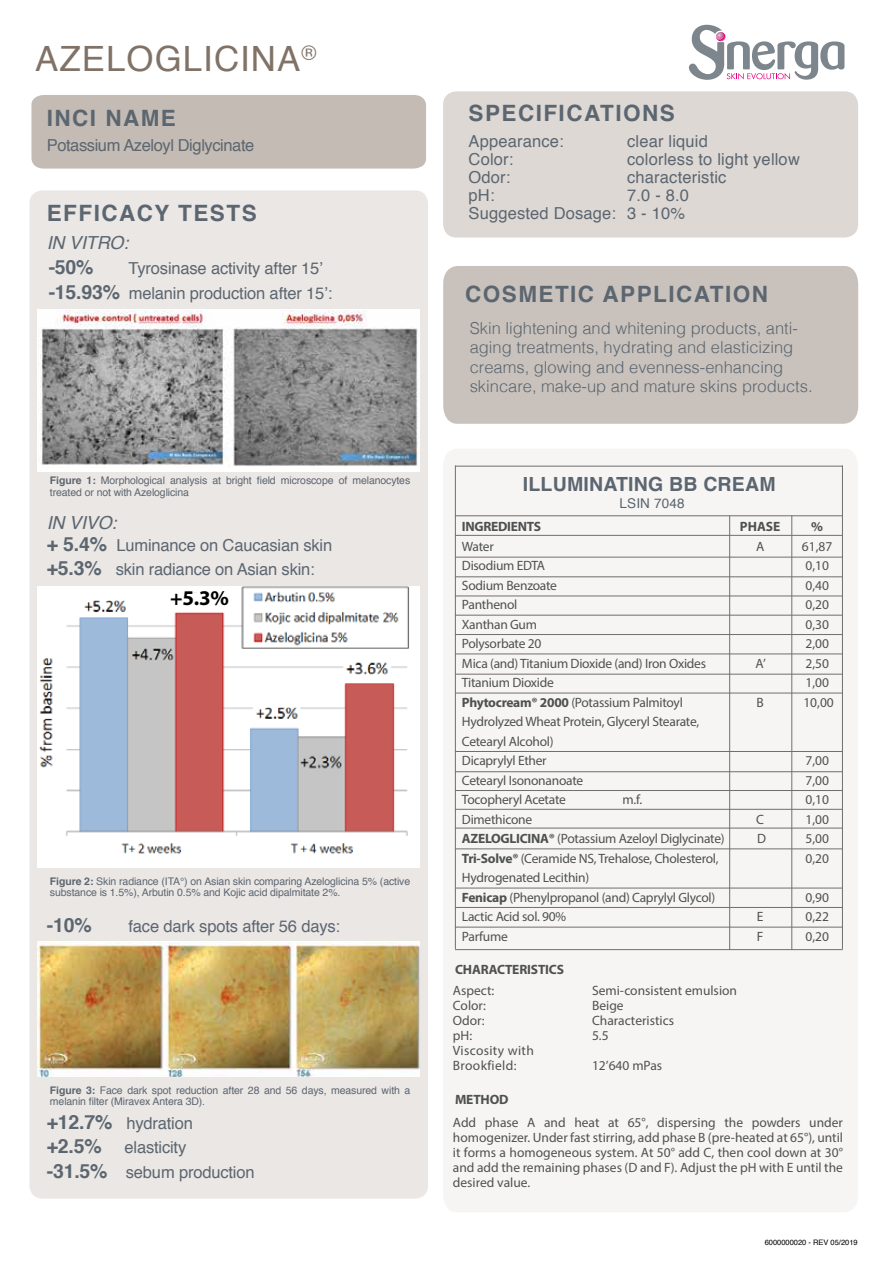
<style>
.page{position:relative;width:893px;height:1263px;background:#fff}
.page>*{position:absolute;margin:0;border:0;box-sizing:border-box;transform-origin:0 0}
.t1{font:34.8px "Helvetica";letter-spacing:.03em;color:#807266}
.t2{font:700 22.5px "Helvetica";letter-spacing:.065em;color:#5c6670}
.t3{font:700 21px "Myriad Pro";color:#000}
.t4{font:700 19.5px "Helvetica";letter-spacing:.01em;color:#5c6670}
.t5{font:italic 18px "Helvetica";letter-spacing:-.01em;color:#5c6670}
.t6{font:16.5px/24.3px "Helvetica";letter-spacing:-.01em;color:#5c6670}
.t7{font:300 16.5px/19.5px "Helvetica";color:#5c6670}
.t8{font:16.5px/18px "Helvetica";letter-spacing:.01em;color:#5c6670}
.t9{font:13.5px/19.5px "Myriad Pro";letter-spacing:-.02em;color:#4f5151}
.t10{font:13.5px/19.5px "Myriad Pro";color:#4f5151}
.t11{font:13.5px/15px "Myriad Pro";letter-spacing:.025em;color:#4f5151}
.t12{font:700 13.5px "Myriad Pro";letter-spacing:-.01em;color:#4f5151}
.t13{font:13.5px "Helvetica";letter-spacing:.01em;color:#5c6670}
.t14{font:10.5px/11.2px "Helvetica";letter-spacing:-.01em;color:#5c6670}
.t15{font:7.5px "Helvetica";color:#000}
.s1{font-weight:700;font-size:19.5px}
.s2{font-weight:700}
</style>
<div class="page">
<div style="left:29px;top:190px;width:399px;height:1008px;background:#ebe7e5;border-radius:13px"></div>
<div style="left:31px;top:95px;width:395px;height:74px;background:#c3bbb4"></div>
<div style="left:443px;top:91px;width:415px;height:147px;background:#ddd8d4;border-radius:13px"></div>
<svg style="left:689px;top:25px;width:155px;height:55px"></svg>
<div style="left:443px;top:266px;width:415px;height:158px;background:#c9c2bc"></div>
<div style="left:38px;top:309px;width:382px;height:163px;background:#fff"></div>
<img style="left:38px;top:310px;width:381px;height:156px">
<div style="left:444px;top:449px;width:414px;height:763px;background:#f6f5f4"></div>
<hr style="left:455px;top:515px;width:388px;height:1px;background:#706f6f">
<hr style="left:455px;top:535px;width:388px;height:1px;background:#706f6f">
<hr style="left:455px;top:466px;width:388px;height:1px;background:#706f6f">
<hr style="left:455px;top:596px;width:388px;height:1px;background:#706f6f">
<hr style="left:455px;top:557px;width:388px;height:1px;background:#706f6f">
<hr style="left:455px;top:576px;width:388px;height:1px;background:#706f6f">
<hr style="left:455px;top:653px;width:388px;height:1px;background:#706f6f">
<hr style="left:455px;top:634px;width:388px;height:1px;background:#706f6f">
<hr style="left:455px;top:615px;width:388px;height:1px;background:#706f6f">
<hr style="left:455px;top:674px;width:388px;height:1px;background:#706f6f">
<hr style="left:455px;top:693px;width:388px;height:1px;background:#706f6f">
<hr style="left:455px;top:771px;width:388px;height:1px;background:#706f6f">
<hr style="left:455px;top:751px;width:388px;height:1px;background:#706f6f">
<hr style="left:455px;top:790px;width:388px;height:1px;background:#706f6f">
<hr style="left:455px;top:809px;width:388px;height:1px;background:#706f6f">
<hr style="left:455px;top:828px;width:388px;height:1px;background:#706f6f">
<hr style="left:455px;top:848px;width:388px;height:1px;background:#706f6f">
<hr style="left:455px;top:888px;width:388px;height:1px;background:#706f6f">
<hr style="left:455px;top:949px;width:388px;height:1px;background:#706f6f">
<hr style="left:455px;top:907px;width:388px;height:1px;background:#706f6f">
<hr style="left:455px;top:927px;width:388px;height:1px;background:#706f6f">
<hr style="left:842px;top:465px;width:1px;height:484px;background:#706f6f">
<hr style="left:455px;top:465px;width:1px;height:484px;background:#706f6f">
<hr style="left:729px;top:515px;width:1px;height:435px;background:#706f6f">
<hr style="left:791px;top:515px;width:1px;height:435px;background:#706f6f">
<img style="left:38px;top:587px;width:382px;height:280px">
<div style="left:176px;top:593px;width:63px;height:14px;background:#fff;border-radius:4px"></div>
<img style="left:38px;top:942px;width:382px;height:135px">
<h1 class="t1" style="left:35px;top:32px;width:283px">AZELOGLICINA<sup>®</sup></h1>
<h2 class="t2" style="left:47px;top:100px;width:131px">INCI NAME</h2>
<p class="t6" style="left:47px;top:133px;width:209px">Potassium Azeloyl Diglycinate</p>
<h2 class="t2" style="left:47px;top:195px;width:211px">EFFICACY TESTS</h2>
<h3 class="t5" style="left:47px;top:229px;width:83px">IN VITRO:</h3>
<h3 class="t4" style="left:49px;top:252px;width:46px">-50%</h3>
<p class="t6" style="left:49px;top:257px;width:285px;text-indent:80px">Tyrosinase activity after 15’ <span class="s1">-15.93%</span> melanin production after 15’:</p>
<p class="t14" style="left:50px;top:475px;width:362px"><span class="s2">Figure 1:</span> Morphological analysis at bright field microscope of melanocytes treated or not with Azeloglicina</p>
<h3 class="t5" style="left:47px;top:508px;width:71px">IN VIVO:</h3>
<p class="t6" style="left:47px;top:534px;width:287px"><span class="s1">+ 5.4%</span> Luminance on Caucasian skin</p>
<p class="t6" style="left:47px;top:557px;width:270px"><span class="s1">+5.3%</span> skin radiance on Asian skin:</p>
<h3 class="t3" style="left:170px;top:585px;width:60px">+5.3%</h3>
<p class="t14" style="left:50px;top:876px;width:362px"><span class="s2">Figure 2:</span> Skin radiance (ITA°) on Asian skin comparing Azeloglicina 5% (active substance is 1.5%), Arbutin 0.5% and Kojic acid dipalmitate 2%.</p>
<h3 class="t4" style="left:47px;top:909px;width:46px">-10%</h3>
<p class="t6" style="left:128px;top:914px;width:213px">face dark spots after 56 days:</p>
<p class="t14" style="left:50px;top:1085px;width:362px"><span class="s2">Figure 3:</span> Face dark spot reduction after 28 and 56 days, measured with a melanin filter (Miravex Antera 3D).</p>
<p class="t6" style="left:47px;top:1111px;width:148px"><span class="s1">+12.7%</span> hydration</p>
<p class="t6" style="left:47px;top:1160px;width:209px"><span class="s1">-31.5%</span> sebum production</p>
<p class="t6" style="left:47px;top:1136px;width:141px"><span class="s1">+2.5%</span> elasticity</p>
<h2 class="t2" style="left:469px;top:95px;width:208px">SPECIFICATIONS</h2>
<p class="t8" style="left:469px;top:132px;width:149px">Appearance:<br>Color:<br>Odor:<br>pH:<br>Suggested Dosage:</p>
<p class="t8" style="left:627px;top:132px;width:174px">clear liquid<br>colorless to light yellow characteristic<br>7.0 - 8.0<br>3 - 10%</p>
<h2 class="t2" style="left:465px;top:276px;width:304px">COSMETIC APPLICATION</h2>
<p class="t7" style="left:470px;top:317px;width:344px">Skin lightening and whitening products, anti&shy;aging treatments, hydrating and elasticizing creams, glowing and evenness-enhancing skincare, make-up and mature skins products.</p>
<h3 class="t4" style="left:523px;top:469px;width:254px">ILLUMINATING BB CREAM</h3>
<p class="t13" style="left:620px;top:493px;width:66px">LSIN 7048</p>
<p class="t12" style="left:462px;top:518px;width:81px">INGREDIENTS</p>
<p class="t9" style="left:462px;top:536px;width:246px">Water<br>Disodium EDTA<br>Sodium Benzoate<br>Panthenol<br>Xanthan Gum<br>Polysorbate 20<br>Mica (and) Titanium Dioxide (and) Iron Oxides<br>Titanium Dioxide<br><span class="s2">Phytocream® 2000</span> (Potassium Palmitoyl<br>Hydrolyzed Wheat Protein, Glyceryl Stearate,<br>Cetearyl Alcohol)<br>Dicaprylyl Ether<br>Cetearyl Isononanoate<br>Tocopheryl Acetate</p>
<p class="t9" style="left:623px;top:790px;width:21px">m.f.</p>
<p class="t9" style="left:462px;top:809px;width:264px">Dimethicone<br><span class="s2">AZELOGLICINA®</span> (Potassium Azeloyl Diglycinate)<br><span class="s2">Tri-Solve®</span> (Ceramide NS, Trehalose, Cholesterol,<br>Hydrogenated Lecithin)<br><span class="s2">Fenicap</span> (Phenylpropanol (and) Caprylyl Glycol)<br>Lactic Acid sol. 90%<br>Parfume</p>
<p class="t12" style="left:455px;top:961px;width:111px">CHARACTERISTICS</p>
<p class="t12" style="left:740px;top:518px;width:42px">PHASE</p>
<p class="t9" style="left:756px;top:536px;width:10px">A</p>
<p class="t9" style="left:755px;top:653px;width:12px">A’</p>
<p class="t9" style="left:756px;top:692px;width:9px">B</p>
<p class="t9" style="left:756px;top:809px;width:11px">C<br>D</p>
<p class="t9" style="left:757px;top:907px;width:8px">E<br>F</p>
<p class="t11" style="left:453px;top:982px;width:82px">Aspect:<br>Color:<br>Odor:<br>pH:<br>Viscosity with<br>Brookfield:</p>
<p class="t10" style="left:592px;top:982px;width:147px;line-height:15px">Semi-consistent emulsion<br>Beige<br>Characteristics<br>5.5</p>
<p class="t10" style="left:592px;top:1055px;width:72px">12’640 mPas</p>
<p class="t12" style="left:455px;top:1091px;width:55px">METHOD</p>
<p class="t12" style="left:811px;top:518px;width:13px">%</p>
<p class="t10" style="left:802px;top:536px;width:33px">61,87<br>0,10<br>0,40<br>0,20<br>0,30<br>2,00<br>2,50<br>1,00<br>10,00</p>
<p class="t9" style="left:805px;top:751px;width:25px;text-align:justify">7,00<br>7,00<br>0,10<br>1,00<br>5,00<br>0,20</p>
<p class="t9" style="left:805px;top:887px;width:25px;text-align:justify">0,90<br>0,22<br>0,20</p>
<p class="t9" style="left:453px;top:1115px;width:392px;line-height:15px;text-align:justify">Add phase A and heat at 65°, dispersing the powders under homogenizer. Under fast stirring, add phase B (pre-heated at 65°), until it forms a homogeneous system. At 50° add C, then cool down at 30° and add the remaining phases (D and F). Adjust the pH with E until the desired value.</p>
<p class="t15" style="left:765px;top:1237px;width:94px">6000000020 - REV 05/2019</p>
</div>
